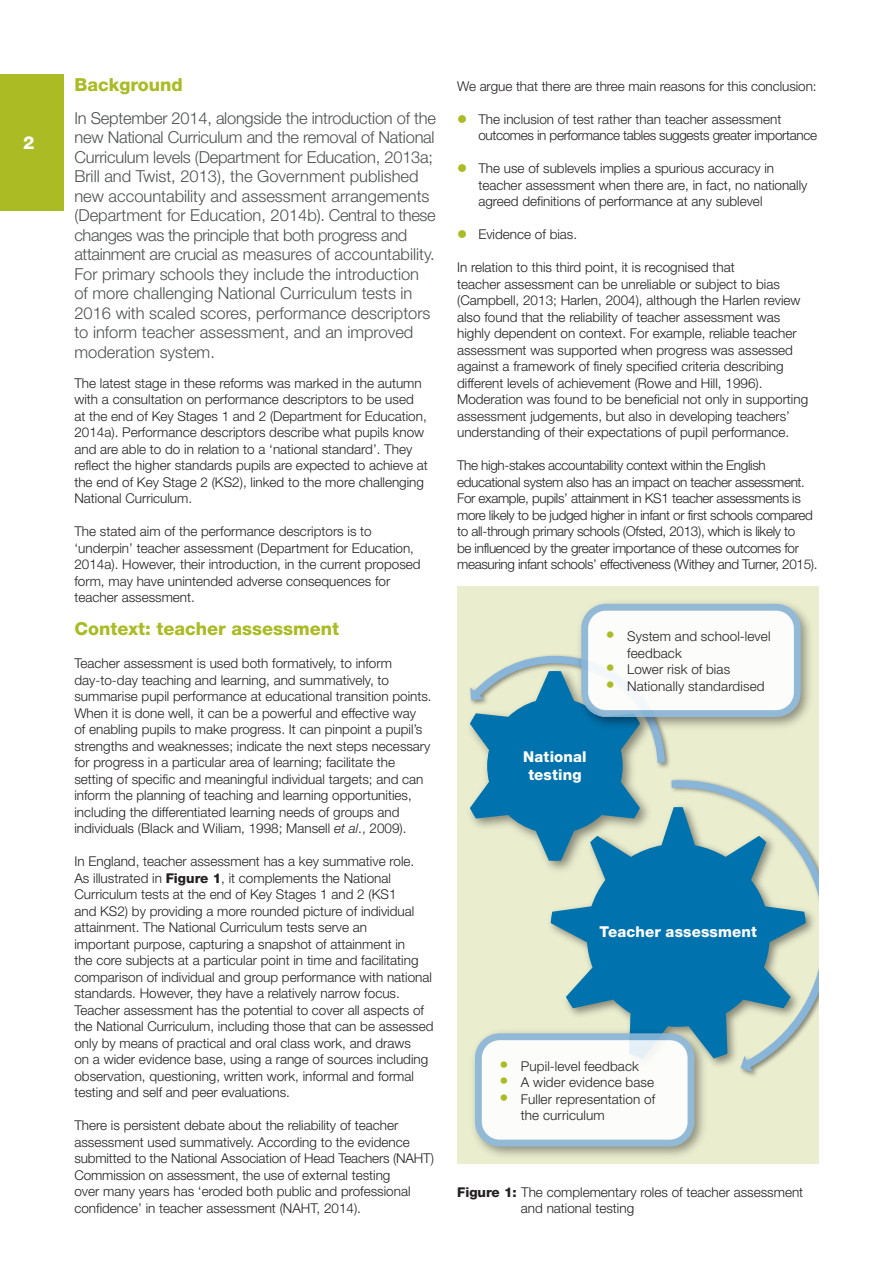
<style>
.page{position:relative;width:893px;height:1263px;background:#fff}
.page>*{position:absolute;margin:0;border:0;box-sizing:border-box;transform-origin:0 0}
.Heading_2{font:800 18px "Helvetica Neue LT Std";color:#aabb24}
.Page_number{font:800 18px "Helvetica Neue LT Std";color:#fff}
.Intro_para_single{font:300 16.5px/19.5px "Helvetica Neue LT Std";color:#4d5151}
.t1{font:800 15px/18px "Helvetica Neue LT Std";letter-spacing:.01em;color:#fff;text-align:center}
.Figure_ref{font:300 13.5px/16.5px "Helvetica Neue LT Std";color:#231f20}
.Figure_ref-2{font:300 13.5px/16.5px "Helvetica Neue LT Std";letter-spacing:-.025em;color:#231f20}
.s1{font-style:italic}
.s2{font-weight:800}
.s3{font-size:18px;color:#aabb24}
</style>
<div class="page">
<div style="left:0;top:74px;width:64px;height:136px;background:#aabb24"></div>
<div style="left:457px;top:586px;width:362px;height:577px;background:#eaeecf"></div>
<svg style="left:551px;top:861px;width:113px;height:164px;fill:#0073ae"></svg>
<img style="left:473px;top:1025px;width:231px;height:131px">
<div style="left:478px;top:1037px;width:213px;height:106px;background:#fff;border-radius:21px"></div>
<div style="left:475px;top:1033px;width:219px;height:113px;border:7px solid #89b5d8;border-radius:21px"></div>
<img style="left:546px;top:861px;width:111px;height:17px">
<svg style="left:469px;top:655px;width:200px;height:206px"></svg>
<img style="left:573px;top:602px;width:237px;height:132px">
<div style="left:585px;top:607px;width:212px;height:106px;background:#fff;border-radius:21px"></div>
<div style="left:581px;top:604px;width:220px;height:113px;border:7px solid #89b5d8;border-radius:21px"></div>
<svg style="left:664px;top:776px;width:155px;height:299px"></svg>
<svg style="left:740px;top:1056px;width:13px;height:16px"></svg>
<p class="Page_number" style="left:23px;top:132px;width:13px">2</p>
<p class="Heading_2" style="left:74px;top:74px;width:110px">Background</p>
<p class="Intro_para_single" style="left:74px;top:108px;width:363px">In September 2014, alongside the introduction of the new National Curriculum and the removal of National Curriculum levels (Department for Education, 2013a; Brill and Twist, 2013), the Government published new accountability and assessment arrangements (Department for Education, 2014b). Central to these changes was the principle that both progress and attainment are crucial as measures of accountability.<br>For primary schools they include the introduction of more challenging National Curriculum tests in 2016 with scaled scores, performance descriptors to inform teacher assessment, and an improved moderation system.</p>
<p class="Figure_ref" style="left:74px;top:375px;width:355px">The latest stage in these reforms was marked in the autumn with a consultation on performance descriptors to be used at the end of Key Stages 1 and 2 (Department for Education, 2014a). Performance descriptors describe what pupils know and are able to do in relation to a ‘national standard’. They reflect the higher standards pupils are expected to achieve at the end of Key Stage 2 (KS2), linked to the more challenging National Curriculum.</p>
<p class="Figure_ref" style="left:74px;top:523px;width:348px">The stated aim of the performance descriptors is to ‘underpin’ teacher assessment (Department for Education, 2014a). However, their introduction, in the current proposed form, may have unintended adverse consequences for teacher assessment.</p>
<p class="Heading_2" style="left:74px;top:618px;width:266px">Context: teacher assessment</p>
<p class="Figure_ref" style="left:74px;top:655px;width:359px">Teacher assessment is used both formatively, to inform day‑to‑day teaching and learning, and summatively, to summarise pupil performance at educational transition points.<br>When it is done well, it can be a powerful and effective way<br>of enabling pupils to make progress. It can pinpoint a pupil’s strengths and weaknesses; indicate the next steps necessary for progress in a particular area of learning; facilitate the setting of specific and meaningful individual targets; and can inform the planning of teaching and learning opportunities, including the differentiated learning needs of groups and individuals (Black and Wiliam, 1998; Mansell <span class="s1">et al</span>., 2009).</p>
<p class="Figure_ref" style="left:74px;top:853px;width:361px">In England, teacher assessment has a key summative role.<br>As illustrated in <span class="s2">Figure 1</span>, it complements the National Curriculum tests at the end of Key Stages 1 and 2 (KS1<br>and KS2) by providing a more rounded picture of individual attainment. The National Curriculum tests serve an<br>important purpose, capturing a snapshot of attainment in<br>the core subjects at a particular point in time and facilitating comparison of individual and group performance with national standards. However, they have a relatively narrow focus.<br>Teacher assessment has the potential to cover all aspects of the National Curriculum, including those that can be assessed only by means of practical and oral class work, and draws<br>on a wider evidence base, using a range of sources including observation, questioning, written work, informal and formal testing and self and peer evaluations.</p>
<p class="Figure_ref" style="left:74px;top:1117px;width:361px">There is persistent debate about the reliability of teacher assessment used summatively. According to the evidence submitted to the National Association of Head Teachers (NAHT)<br>Commission on assessment, the use of external testing<br>over many years has ‘eroded both public and professional confidence’ in teacher assessment (NAHT, 2014).</p>
<p class="Figure_ref" style="left:457px;top:77px;width:361px">We argue that there are three main reasons for this conclusion:</p>
<p class="Figure_ref-2" style="left:478px;top:111px;width:340px">The inclusion of test rather than teacher assessment outcomes in performance tables suggests greater importance</p>
<p class="Figure_ref" style="left:478px;top:160px;width:331px">The use of sublevels implies a spurious accuracy in teacher assessment when there are, in fact, no nationally agreed definitions of performance at any sublevel</p>
<p class="Figure_ref" style="left:478px;top:226px;width:100px">Evidence of bias.</p>
<p class="Figure_ref" style="left:457px;top:259px;width:353px">In relation to this third point, it is recognised that<br>teacher assessment can be unreliable or subject to bias (Campbell, 2013; Harlen, 2004), although the Harlen review also found that the reliability of teacher assessment was highly dependent on context. For example, reliable teacher assessment was supported when progress was assessed against a framework of finely specified criteria describing different levels of achievement (Rowe and Hill, 1996).<br>Moderation was found to be beneficial not only in supporting assessment judgements, but also in developing teachers’ understanding of their expectations of pupil performance.</p>
<p class="Figure_ref-2" style="left:457px;top:457px;width:362px">The high‑stakes accountability context within the English educational system also has an impact on teacher assessment.<br>For example, pupils’ attainment in KS1 teacher assessments is more likely to be judged higher in infant or first schools compared to all‑through primary schools (Ofsted, 2013), which is likely to<br>be influenced by the greater importance of these outcomes for measuring infant schools’ effectiveness (Withey and Turner, 2015).</p>
<p class="Figure_ref" style="left:627px;top:628px;width:145px;text-indent:-21px"><span class="s3">•</span> System and school-level feedback</p>
<p class="Figure_ref" style="left:606px;top:661px;width:126px"><span class="s3">•</span> Lower risk of bias</p>
<p class="Figure_ref" style="left:606px;top:677px;width:160px"><span class="s3">•</span> Nationally standardised</p>
<p class="t1" style="left:523px;top:748px;width:65px">National testing</p>
<p class="t1" style="left:600px;top:923px;width:159px">Teacher assessment</p>
<p class="Figure_ref" style="left:500px;top:1057px;width:141px"><span class="s3">•</span> Pupil-level feedback</p>
<p class="Figure_ref" style="left:500px;top:1074px;width:156px"><span class="s3">•</span> A wider evidence base</p>
<p class="Figure_ref" style="left:521px;top:1090px;width:136px;text-indent:-21px"><span class="s3">•</span> Fuller representation of the curriculum</p>
<p class="Figure_ref" style="left:521px;top:1183px;width:284px;text-indent:-64px"><span class="s2">Figure 1:</span> The complementary roles of teacher assessment and national testing</p>
</div>
